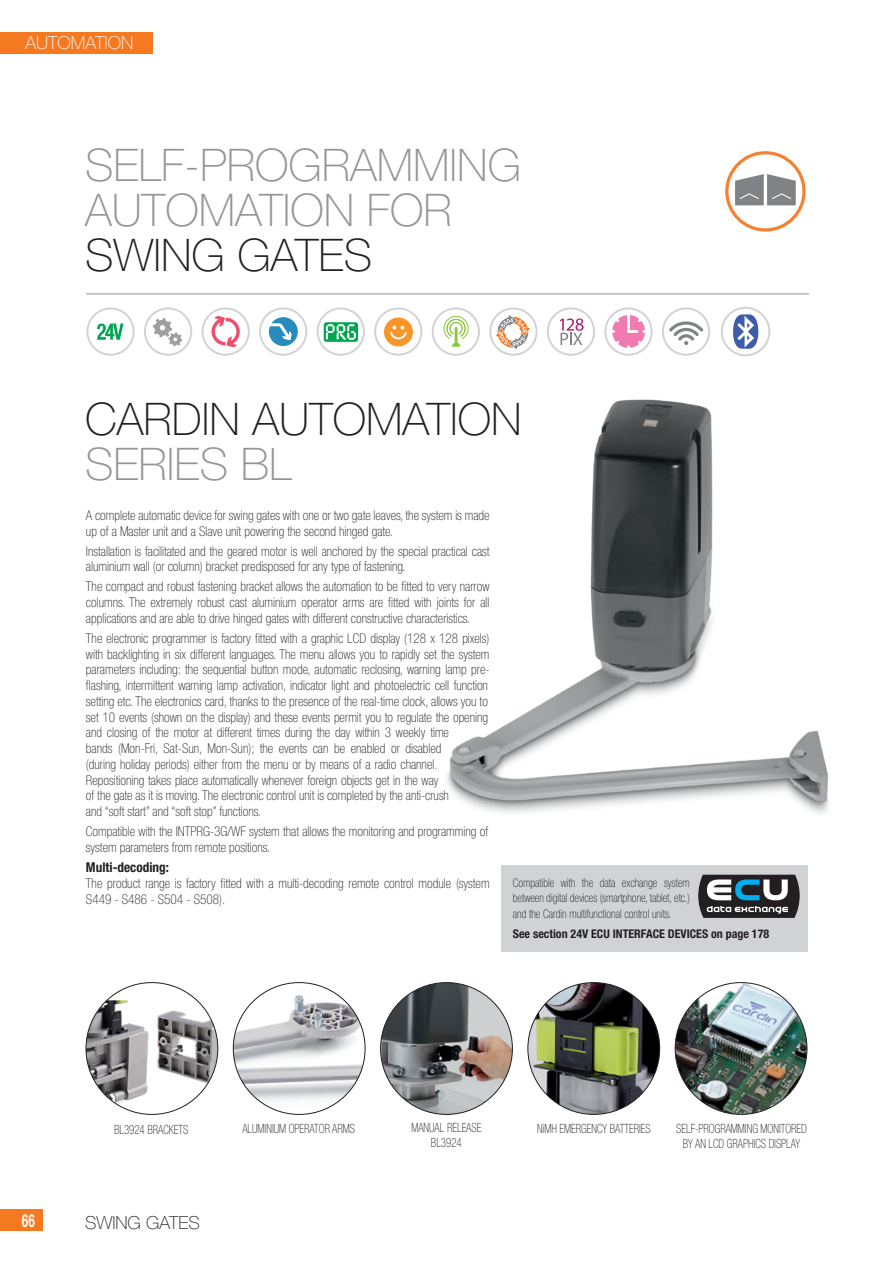
<style>
.page{position:relative;width:893px;height:1263px;background:#fff}
.page>*{position:absolute;margin:0;border:0;box-sizing:border-box;transform-origin:0 0}
.t1{font:100 45px "Helvetica Neue LT Std";color:#939598}
.t2{font:100 45px "Helvetica Neue LT Std";color:#231f20}
.t3{font:100 18px "Helvetica Neue LT Std";color:#fff}
.t4{font:100 18px "Helvetica Neue LT Std";color:#231f20}
.t5{font:700 18px "Helvetica Neue LT Std";color:#fff;scale:.65 1}
.t6{font:100 condensed 13.5px/15.8px "Helvetica Neue LT Std";color:#231f20}
.t7{font:700 condensed 13.5px "Helvetica Neue LT Std";color:#231f20}
.t8{font:100 condensed 12.75px/15px "Helvetica Neue LT Std";color:#231f20;text-align:center;scale:.85 1}
.t9{font:100 condensed 12px/15.8px "Helvetica Neue LT Std";color:#231f20;text-align:justify;scale:.93 1}
.t10{font:700 condensed 12px "Helvetica Neue LT Std";color:#231f20}
</style>
<div class="page">
<div style="left:0;top:1209px;width:43px;height:22px;background:#f47921"></div>
<div style="left:0;top:32px;width:153px;height:21px;background:#f47921"></div>
<div style="left:502px;top:864px;width:306px;height:87px;background:#d1d2d4"></div>
<hr style="left:86px;top:293px;width:723px;height:1px;background:#939598">
<img style="left:381px;top:982px;width:131px;height:132px;border-radius:66px">
<img style="left:528px;top:982px;width:132px;height:132px;border-radius:66px">
<img style="left:233px;top:982px;width:132px;height:132px;border-radius:66px">
<img style="left:86px;top:1000px;width:132px;height:114px">
<img style="left:675px;top:982px;width:132px;height:132px;border-radius:66px">
<img style="left:447px;top:399px;width:382px;height:415px">
<svg style="left:97px;top:323px;width:26px;height:17px"></svg>
<div style="left:86px;top:307px;width:49px;height:49px;border:2px solid #d1d2d4;border-radius:50%"></div>
<div style="left:202px;top:307px;width:48px;height:49px;border:2px solid #d1d2d4;border-radius:50%"></div>
<svg style="left:211px;top:316px;width:29px;height:31px"></svg>
<div style="left:259px;top:307px;width:48px;height:49px;border:2px solid #d1d2d4;border-radius:50%"></div>
<svg style="left:269px;top:317px;width:29px;height:29px"></svg>
<div style="left:144px;top:307px;width:48px;height:49px;border:2px solid #d1d2d4;border-radius:50%"></div>
<svg style="left:153px;top:318px;width:29px;height:28px"></svg>
<div style="left:432px;top:307px;width:48px;height:49px;border:2px solid #d1d2d4;border-radius:50%"></div>
<svg style="left:443px;top:316px;width:26px;height:31px"></svg>
<div style="left:317px;top:307px;width:48px;height:49px;border:2px solid #d1d2d4;border-radius:50%"></div>
<svg style="left:324px;top:322px;width:34px;height:20px"></svg>
<div style="left:374px;top:307px;width:48px;height:49px;border:2px solid #d1d2d4;border-radius:50%"></div>
<div style="left:384px;top:317px;width:29px;height:29px;background:#f79529;border-radius:50%"></div>
<svg style="left:390px;top:326px;width:17px;height:14px"></svg>
<div style="left:489px;top:307px;width:48px;height:49px;border:2px solid #d1d2d4;border-radius:50%"></div>
<svg style="left:496px;top:315px;width:34px;height:34px"></svg>
<div style="left:662px;top:307px;width:48px;height:49px;border:2px solid #d1d2d4;border-radius:50%"></div>
<svg style="left:669px;top:321px;width:34px;height:24px"></svg>
<div style="left:725px;top:151px;width:81px;height:81px;border:3px solid #f48031;border-radius:50%"></div>
<svg style="left:735px;top:174px;width:61px;height:31px"></svg>
<div style="left:604px;top:307px;width:49px;height:49px;border:2px solid #d1d2d4;border-radius:50%"></div>
<svg style="left:611px;top:315px;width:35px;height:34px"></svg>
<div style="left:547px;top:307px;width:48px;height:49px;border:2px solid #d1d2d4;border-radius:50%"></div>
<svg style="left:560px;top:318px;width:24px;height:27px"></svg>
<svg style="left:698px;top:875px;width:102px;height:43px"></svg>
<div style="left:721px;top:307px;width:49px;height:49px;border:2px solid #d1d2d4;border-radius:50%"></div>
<svg style="left:733px;top:314px;width:25px;height:35px"></svg>
<h2 class="t3" style="left:26px;top:32px;width:109px">AUTOMATION</h2>
<p class="t1" style="left:85px;top:139px;width:438px">SELF-PROGRAMMING</p>
<p class="t1" style="left:85px;top:184px;width:368px">AUTOMATION FOR</p>
<p class="t2" style="left:85px;top:229px;width:289px">SWING GATES</p>
<p class="t2" style="left:85px;top:393px;width:438px">CARDIN AUTOMATION</p>
<p class="t1" style="left:85px;top:438px;width:208px">SERIES BL</p>
<p class="t6" style="left:86px;top:507px;width:405px">A complete automatic device for swing gates with one or two gate leaves, the system is made up of a Master unit and a Slave unit powering the second hinged gate.</p>
<p class="t6" style="left:86px;top:543px;width:405px">Installation is facilitated and the geared motor is well anchored by the special practical cast aluminium wall (or column) bracket predisposed for any type of fastening.</p>
<p class="t6" style="left:86px;top:579px;width:405px;text-align:justify">The compact and robust fastening bracket allows the automation to be fitted to very narrow columns. The extremely robust cast aluminium operator arms are fitted with joints for all applications and are able to drive hinged gates with different constructive characteristics.</p>
<p class="t6" style="left:86px;top:630px;width:405px">The electronic programmer is factory fitted with a graphic LCD display (128 x 128 pixels) with backlighting in six different languages. The menu allows you to rapidly set the system parameters including: the sequential button mode, automatic reclosing, warning lamp pre&shy;flashing, intermittent warning lamp activation, indicator light and photoelectric cell function setting etc. The electronics card, thanks to the presence of the real-time clock, allows you to set 10 events (shown on the display) and these events permit you to regulate the opening and closing of the motor at different times during the day within 3 weekly time<br>bands (Mon-Fri, Sat-Sun, Mon-Sun); the events can be enabled or disabled<br>(during holiday periods) either from the menu or by means of a radio channel.<br>Repositioning takes place automatically whenever foreign objects get in the way<br>of the gate as it is moving. The electronic control unit is completed by the anti-crush<br>and “soft start” and “soft stop” functions.</p>
<p class="t6" style="left:86px;top:823px;width:404px">Compatible with the INTPRG-3G/WF system that allows the monitoring and programming of system parameters from remote positions.</p>
<p class="t7" style="left:86px;top:859px;width:84px">Multi-decoding:</p>
<p class="t6" style="left:86px;top:875px;width:405px">The product range is factory fitted with a multi-decoding remote control module (system<br>S449 - S486 - S504 - S508).</p>
<p class="t9" style="left:513px;top:874px;width:192px">Compatible with the data exchange system between digital devices (smartphone, tablet, etc.) and the Cardin multifunctional control units.</p>
<p class="t10" style="left:513px;top:926px;width:258px">See section 24V ECU INTERFACE DEVICES on page 178</p>
<h2 class="t5" style="left:22px;top:1209px;width:22px">66</h2>
<p class="t8" style="left:114px;top:1122px;width:89px">BL3924 BRACKETS</p>
<p class="t8" style="left:242px;top:1120px;width:134px">ALUMINIUM OPERATOR ARMS</p>
<p class="t4" style="left:85px;top:1212px;width:116px">SWING GATES</p>
<p class="t8" style="left:411px;top:1120px;width:84px">MANUAL RELEASE</p>
<p class="t8" style="left:537px;top:1120px;width:135px">NiMH EMERGENCY BATTERIES</p>
<p class="t8" style="left:431px;top:1135px;width:38px">BL3924</p>
<p class="t8" style="left:676px;top:1120px;width:155px">SELF-PROGRAMMING MONITORED<br>BY AN LCD GRAPHICS DISPLAY</p>
</div>
